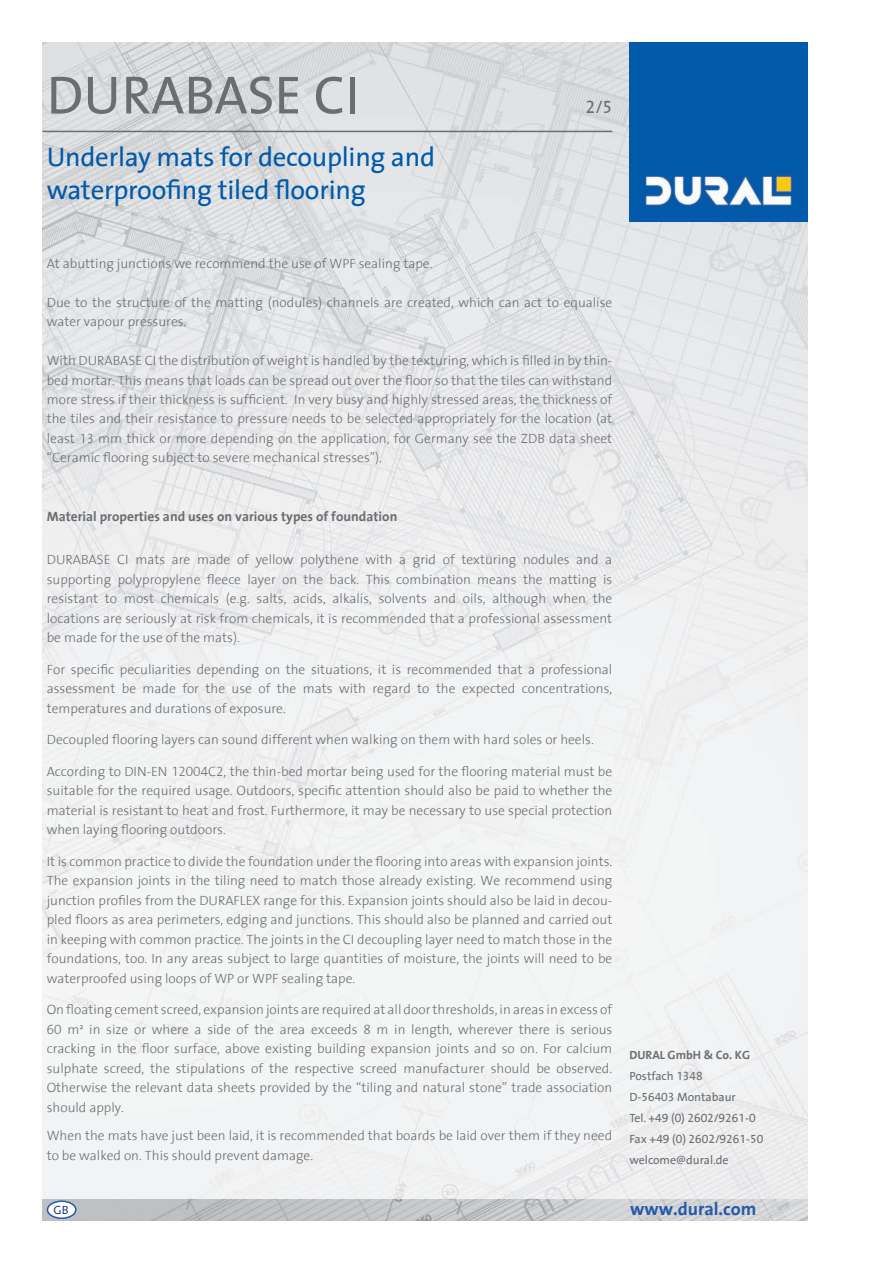
<style>
.page{position:relative;width:893px;height:1263px;background:#fff}
.page>*{position:absolute;margin:0;border:0;box-sizing:border-box;transform-origin:0 0}
.t1{font:54px "Dural The Sans";color:#6c6d70}
.t2{font:27px/32.4px "Dural The Sans";letter-spacing:-.01em;color:#015aaa}
.t3{font:700 18px "Dural The Sans";color:#2659a8}
.t4{font:18px "Dural The Sans";color:#6c6d70}
.t5{font:300 13.5px/19.5px "Dural The Sans";color:#6c6d70;text-align:justify}
.t6{font:700 13.5px "Dural The Sans";color:#6c6d70}
.t7{font:12px/21px "Dural The Sans";color:#6c6d70}
.t8{font:700 12px "Dural The Sans";color:#6c6d70}
.t9{font:12px "Dural The Sans";color:#253f8e}
</style>
<div class="page">
<img style="left:43px;top:43px;width:765px;height:1156px">
<img style="left:43px;top:1199px;width:765px;height:21px">
<img style="left:629px;top:43px;width:179px;height:178px">
<div style="left:48px;top:1201px;width:28px;height:17px;background:#fff;border-radius:50%"></div>
<div style="left:47px;top:1200px;width:30px;height:19px;border:2px solid #2659a8;border-radius:50%"></div>
<hr style="left:43px;top:131px;width:569px;height:1px;background:#6c6d70">
<h1 class="t1" style="left:47px;top:50px;width:314px">DURABASE CI</h1>
<h2 class="t2" style="left:47px;top:140px;width:390px">Underlay mats for decoupling and waterproofing tiled flooring</h2>
<h3 class="t4" style="left:585px;top:92px;width:28px">2/5</h3>
<p class="t5" style="left:47px;top:253px;width:387px">At abutting junctions we recommend the use of WPF sealing tape.</p>
<p class="t5" style="left:47px;top:292px;width:567px">Due to the structure of the matting (nodules) channels are created, which can act to equalise water vapour pressures.</p>
<p class="t5" style="left:47px;top:350px;width:567px">With DURABASE CI the distribution of weight is handled by the texturing, which is filled in by thin&shy;bed mortar. This means that loads can be spread out over the floor so that the tiles can withstand more stress if their thickness is sufficient. In very busy and highly stressed areas, the thickness of the tiles and their resistance to pressure needs to be selected appropriately for the location (at least 13 mm thick or more depending on the application, for Germany see the ZDB data sheet “Ceramic flooring subject to severe mechanical stresses”).</p>
<p class="t6" style="left:47px;top:505px;width:352px">Material properties and uses on various types of foundation</p>
<p class="t5" style="left:47px;top:549px;width:567px">DURABASE CI mats are made of yellow polythene with a grid of texturing nodules and a supporting polypropylene fleece layer on the back. This combination means the matting is resistant to most chemicals (e.g. salts, acids, alkalis, solvents and oils, although when the locations are seriously at risk from chemicals, it is recommended that a professional assessment be made for the use of the mats).</p>
<p class="t5" style="left:47px;top:659px;width:567px">For specific peculiarities depending on the situations, it is recommended that a professional assessment be made for the use of the mats with regard to the expected concentrations, temperatures and durations of exposure.</p>
<p class="t5" style="left:47px;top:729px;width:549px">Decoupled flooring layers can sound different when walking on them with hard soles or heels.</p>
<p class="t5" style="left:47px;top:761px;width:567px">According to DIN-EN 12004C2, the thin-bed mortar being used for the flooring material must be suitable for the required usage. Outdoors, specific attention should also be paid to whether the material is resistant to heat and frost. Furthermore, it may be necessary to use special protection when laying flooring outdoors.</p>
<p class="t5" style="left:47px;top:851px;width:567px">It is common practice to divide the foundation under the flooring into areas with expansion joints.<br>The expansion joints in the tiling need to match those already existing. We recommend using junction profiles from the DURAFLEX range for this. Expansion joints should also be laid in decou&shy;pled floors as area perimeters, edging and junctions. This should also be planned and carried out in keeping with common practice. The joints in the CI decoupling layer need to match those in the foundations, too. In any areas subject to large quantities of moisture, the joints will need to be waterproofed using loops of WP or WPF sealing tape.</p>
<p class="t5" style="left:47px;top:999px;width:567px">On floating cement screed, expansion joints are required at all door thresholds, in areas in excess of 60 m² in size or where a side of the area exceeds 8 m in length, wherever there is serious cracking in the floor surface, above existing building expansion joints and so on. For calcium sulphate screed, the stipulations of the respective screed manufacturer should be observed.<br>Otherwise the relevant data sheets provided by the “tiling and natural stone” trade association should apply.</p>
<p class="t5" style="left:47px;top:1125px;width:567px">When the mats have just been laid, it is recommended that boards be laid over them if they need to be walked on. This should prevent damage.</p>
<p class="t9" style="left:54px;top:1200px;width:17px">GB</p>
<p class="t8" style="left:629px;top:1045px;width:122px">DURAL GmbH &amp; Co. KG</p>
<p class="t7" style="left:629px;top:1065px;width:136px">Postfach 1348<br>D-56403 Montabaur<br>Tel. +49 (0) 2602/9261-0<br>Fax +49 (0) 2602/9261-50 welcome@dural.de</p>
<h3 class="t3" style="left:630px;top:1194px;width:128px">www.dural.com</h3>
</div>
